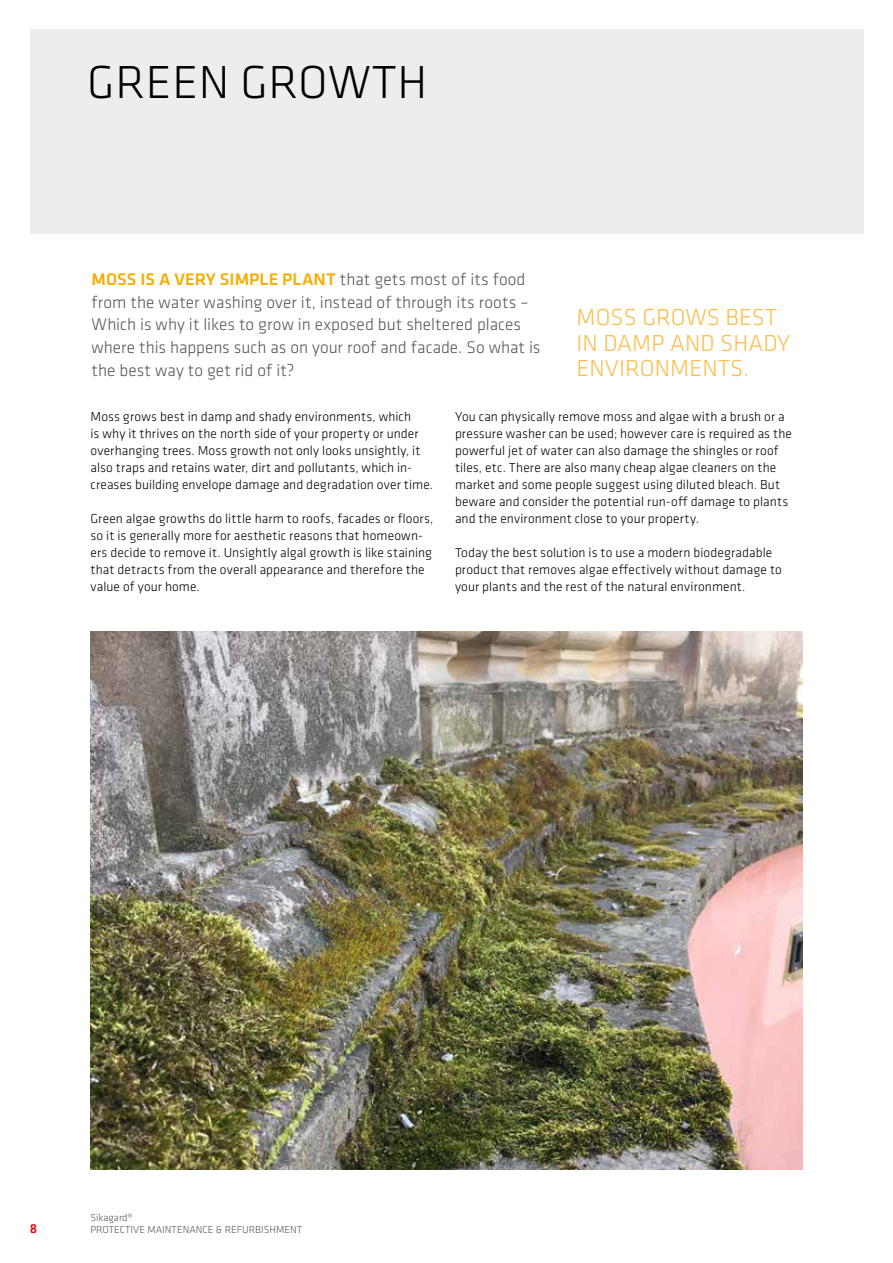
<style>
.page{position:relative;width:893px;height:1263px;background:#fff}
.page>*{position:absolute;margin:0;border:0;box-sizing:border-box;transform-origin:0 0}
.t1{font:300 48px "Klavika";letter-spacing:.015em;color:#000}
.t2{font:300 24px/25.5px "Klavika";letter-spacing:.005em;color:#fbbd4c}
.t3{font:300 17.4px/22.6px "Klavika";color:#575756}
.t4{font:300 13.5px/17px "Klavika";letter-spacing:.01em;color:#000}
.t5{font:500 13.5px "Klavika";color:#e30613}
.t6{font:300 10.5px/12.6px "Klavika";color:#575756}
.s1{font-weight:500;color:#f8ad00}
</style>
<div class="page">
<img style="left:91px;top:631px;width:711px;height:538px">
<div style="left:30px;top:30px;width:833px;height:204px;background:#ededed"></div>
<h1 class="t1" style="left:87px;top:53px;width:341px">GREEN GROWTH</h1>
<p class="t3" style="left:91px;top:268px;width:450px"><span class="s1">MOSS IS A VERY SIMPLE PLANT</span> that gets most of its food from the water washing over it, instead of through its roots – Which is why it likes to grow in exposed but sheltered places where this happens such as on your roof and facade. So what is the best way to get rid of it?</p>
<p class="t4" style="left:91px;top:408px;width:344px">Moss grows best in damp and shady environments, which<br>is why it thrives on the north side of your property or under overhanging trees. Moss growth not only looks unsightly, it also traps and retains water, dirt and pollutants, which in&shy;creases building envelope damage and degradation over time.</p>
<p class="t4" style="left:91px;top:510px;width:344px">Green algae growths do little harm to roofs, facades or floors, so it is generally more for aesthetic reasons that homeown&shy;ers decide to remove it. Unsightly algal growth is like staining that detracts from the overall appearance and therefore the value of your home.</p>
<h2 class="t2" style="left:576px;top:304px;width:215px">MOSS GROWS BEST<br>IN DAMP AND SHADY<br>ENVIRONMENTS.</h2>
<p class="t4" style="left:455px;top:408px;width:338px">You can physically remove moss and algae with a brush or a pressure washer can be used; however care is required as the powerful jet of water can also damage the shingles or roof tiles, etc. There are also many cheap algae cleaners on the market and some people suggest using diluted bleach. But beware and consider the potential run-off damage to plants and the environment close to your property.</p>
<p class="t4" style="left:455px;top:544px;width:328px">Today the best solution is to use a modern biodegradable product that removes algae effectively without damage to your plants and the rest of the natural environment.</p>
<p class="t5" style="left:30px;top:1219px;width:9px">8</p>
<p class="t6" style="left:91px;top:1211px;width:213px">Sikagard®<br>PROTECTIVE MAINTENANCE &amp; REFURBISHMENT</p>
</div>
